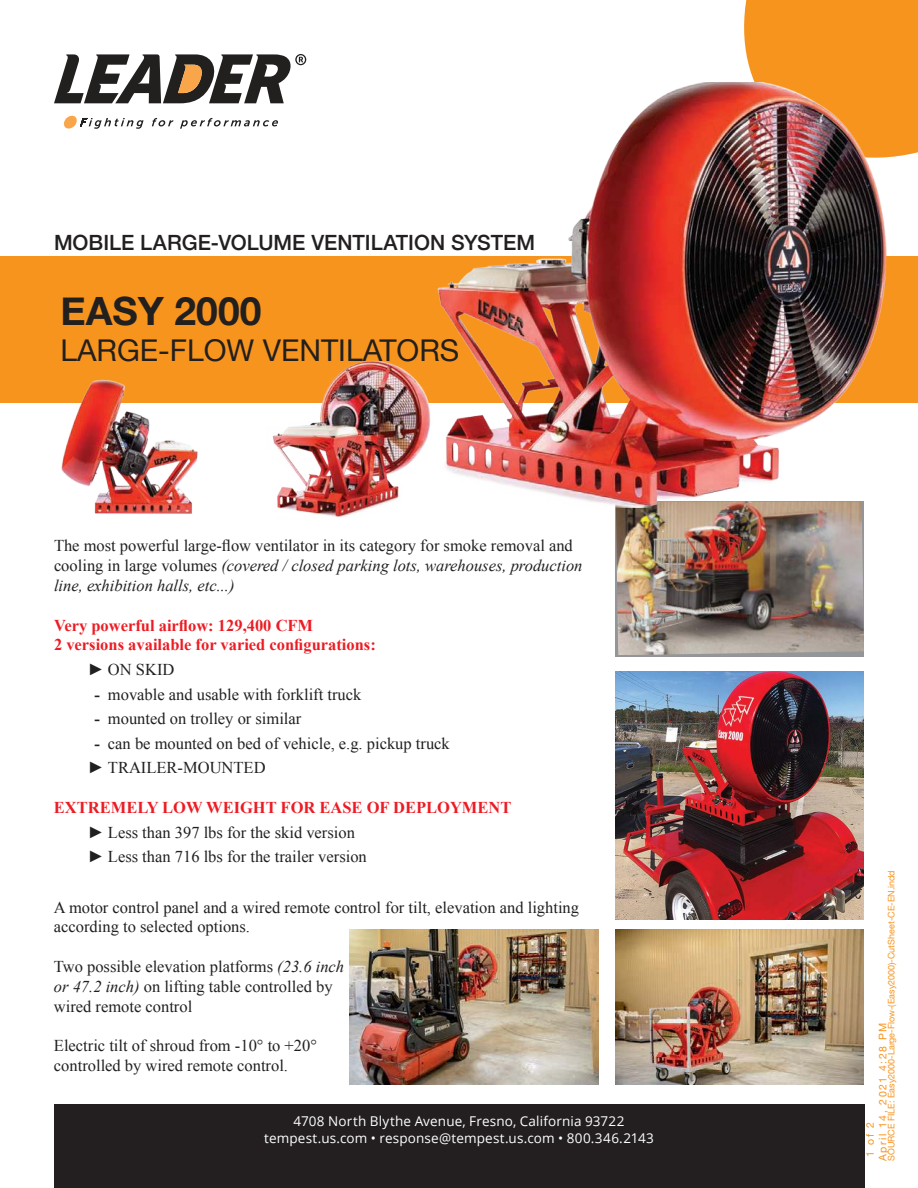
<style>
.page{position:relative;width:918px;height:1188px;background:#fff}
.page>*{position:absolute;margin:0;border:0;box-sizing:border-box;transform-origin:0 0}
.t1{font:700 39px "Helvetica Neue";color:#221f1f}
.t2{font:30px "Helvetica Neue";color:#221f1f}
.t3{font:500 21px "Helvetica Neue";color:#231f20}
.t4{font:16.5px/19.8px "Times New Roman";color:#221f1f}
.t5{font:700 16.5px/19.8px "Times New Roman";color:#ed1c24}
.t6{font:13.5px/16.2px "Open Sans";letter-spacing:.01em;color:#fff;text-align:center}
.t7{font:10.5px/12.6px "Helvetica Neue";letter-spacing:.14em;color:#f7941d}
.t8{font:9px "Helvetica Neue";color:#f7941d}
.s1{font-style:italic}
.s2{font-weight:700}
.s3{font-weight:700;color:#ed1c24}
</style>
<div class="page">
<div style="left:54px;top:1104px;width:810px;height:84px;background:#231f20"></div>
<div style="left:0;top:257px;width:918px;height:146px;background:#f7941d"></div>
<div style="left:744px;top:0;width:174px;height:158px;background:#f7941d"></div>
<img style="left:350px;top:929px;width:248px;height:156px">
<img style="left:616px;top:929px;width:248px;height:156px">
<img style="left:616px;top:508px;width:248px;height:147px">
<img style="left:616px;top:671px;width:248px;height:248px">
<img style="left:437px;top:82px;width:449px;height:426px">
<img style="left:272px;top:360px;width:159px;height:157px">
<img style="left:61px;top:379px;width:137px;height:135px">
<svg style="left:64px;top:115px;width:214px;height:14px"></svg>
<svg style="left:54px;top:54px;width:252px;height:49px"></svg>
<p class="t3" style="left:54px;top:230px;width:483px">MOBILE LARGE-VOLUME VENTILATION SYSTEM</p>
<h1 class="t1" style="left:60px;top:288px;width:202px">EASY 2000</h1>
<h2 class="t2" style="left:60px;top:339px;width:400px">LARGE-FLOW VENTILATORS</h2>
<p class="t4" style="left:54px;top:536px;width:530px">The most powerful large-flow ventilator in its category for smoke removal and cooling in large volumes <span class="s1">(covered / closed parking lots, warehouses, production line, exhibition halls, etc...)</span></p>
<p class="t5" style="left:54px;top:615px;width:323px">Very powerful airflow: 129,400 CFM<br>2 versions available for varied configurations:</p>
<p class="t4" style="left:88px;top:659px;width:88px"><span class="s2">►</span> ON SKID</p>
<p class="t4" style="left:94px;top:684px;width:268px"><span class="s2">-</span> movable and usable with forklift truck</p>
<p class="t4" style="left:94px;top:709px;width:208px"><span class="s2">-</span> mounted on trolley or similar</p>
<p class="t4" style="left:88px;top:731px;width:364px;line-height:24.6px;text-indent:7px"><span class="s2">-</span> can be mounted on bed of vehicle, e.g. pickup truck <span class="s2">►</span> TRAILER-MOUNTED</p>
<p class="t4" style="left:88px;top:795px;width:425px;line-height:24.6px;text-indent:-34px"><span class="s3">EXTREMELY LOW WEIGHT FOR EASE OF DEPLOYMENT </span><span class="s2">►</span> Less than 397 lbs for the skid version<br><span class="s2">►</span> Less than 716 lbs for the trailer version</p>
<p class="t4" style="left:54px;top:897px;width:527px">A motor control panel and a wired remote control for tilt, elevation and lighting according to selected options.</p>
<p class="t4" style="left:54px;top:956px;width:292px">Two possible elevation platforms <span class="s1">(23.6 inch or 47.2 inch)</span> on lifting table controlled by wired remote control</p>
<p class="t4" style="left:54px;top:1036px;width:265px">Electric tilt of shroud from -10° to +20° controlled by wired remote control.</p>
<p class="t6" style="left:264px;top:1115px;width:391px">4708 North Blythe Avenue, Fresno, California 93722 tempest.us.com • response@tempest.us.com • 800.346.2143</p>
<p class="t8" style="left:888px;top:1161px;width:292px;rotate:-90deg">SOURCE FILE: Easy2000-Large-Flow-(Easy2000)-CutSheet-CE-EN.indd</p>
<p class="t7" style="left:865px;top:1161px;width:140px;text-indent:4px;rotate:-90deg">1 of 2<br>April 14, 2021 4:28 PM</p>
</div>
